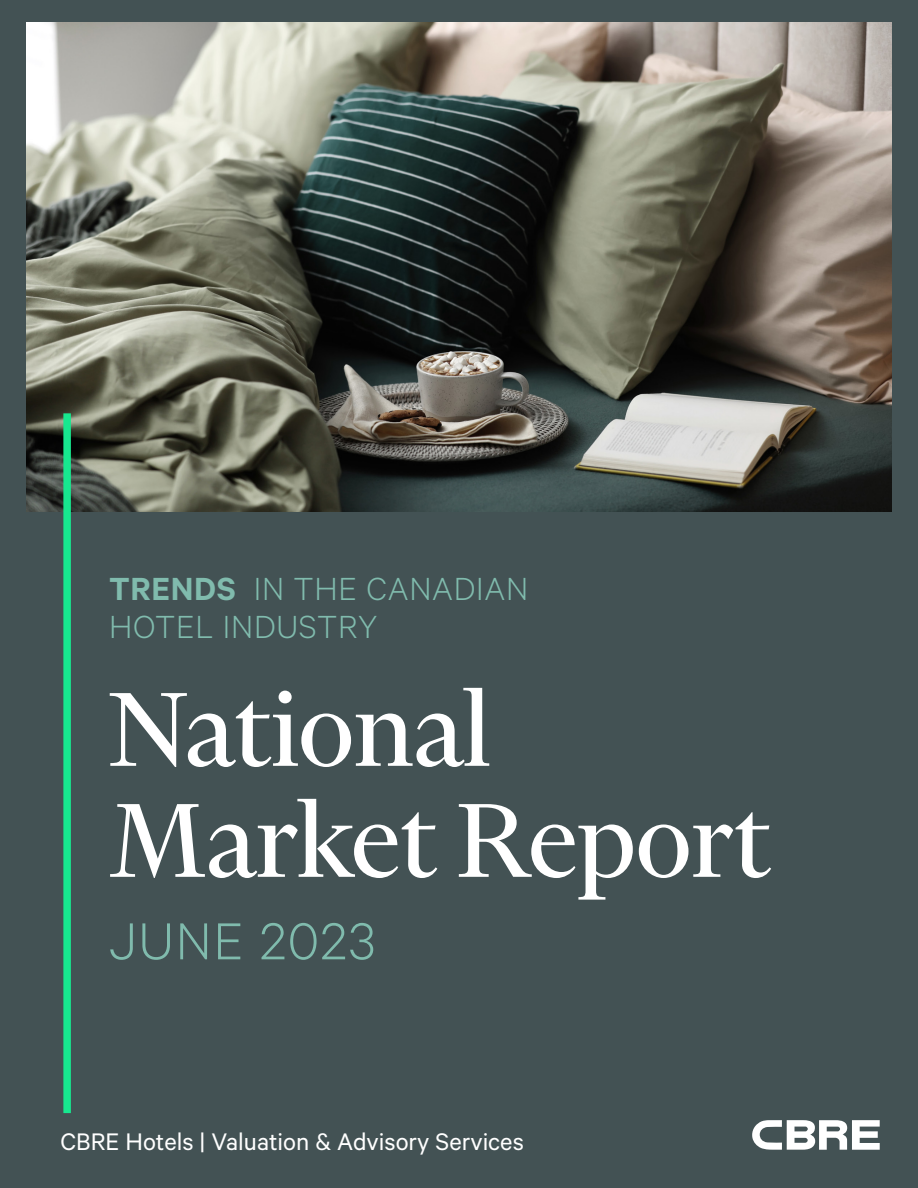
<style>
.page{position:relative;width:918px;height:1188px;background:#435254}
.page>*{position:absolute;margin:0;border:0;box-sizing:border-box;transform-origin:0 0}
.t1{font:120px/111px "Financier Display";color:#fff}
.t2{font:300 58.5px "Calibre";letter-spacing:.03em;color:#80bbad}
.t3{font:300 36px/37.5px "Calibre";letter-spacing:.02em;color:#80bbad}
.t4{font:27px "Calibre";color:#fff}
.s1{font-weight:600}
</style>
<div class="page">
<img style="left:27px;top:23px;width:864px;height:489px">
<div style="left:63px;top:413px;width:8px;height:700px;background:#17e88f"></div>
<svg style="left:752px;top:1120px;width:128px;height:30px"></svg>
<h3 class="t3" style="left:109px;top:569px;width:421px"><span class="s1">TRENDS</span> IN THE CANADIAN<br>HOTEL INDUSTRY</h3>
<h1 class="t1" style="left:109px;top:674px;width:663px">National<br>Market Report</h1>
<h2 class="t2" style="left:109px;top:907px;width:268px">JUNE 2023</h2>
<p class="t4" style="left:60px;top:1126px;width:465px">CBRE Hotels | Valuation &amp; Advisory Services</p>
</div>
